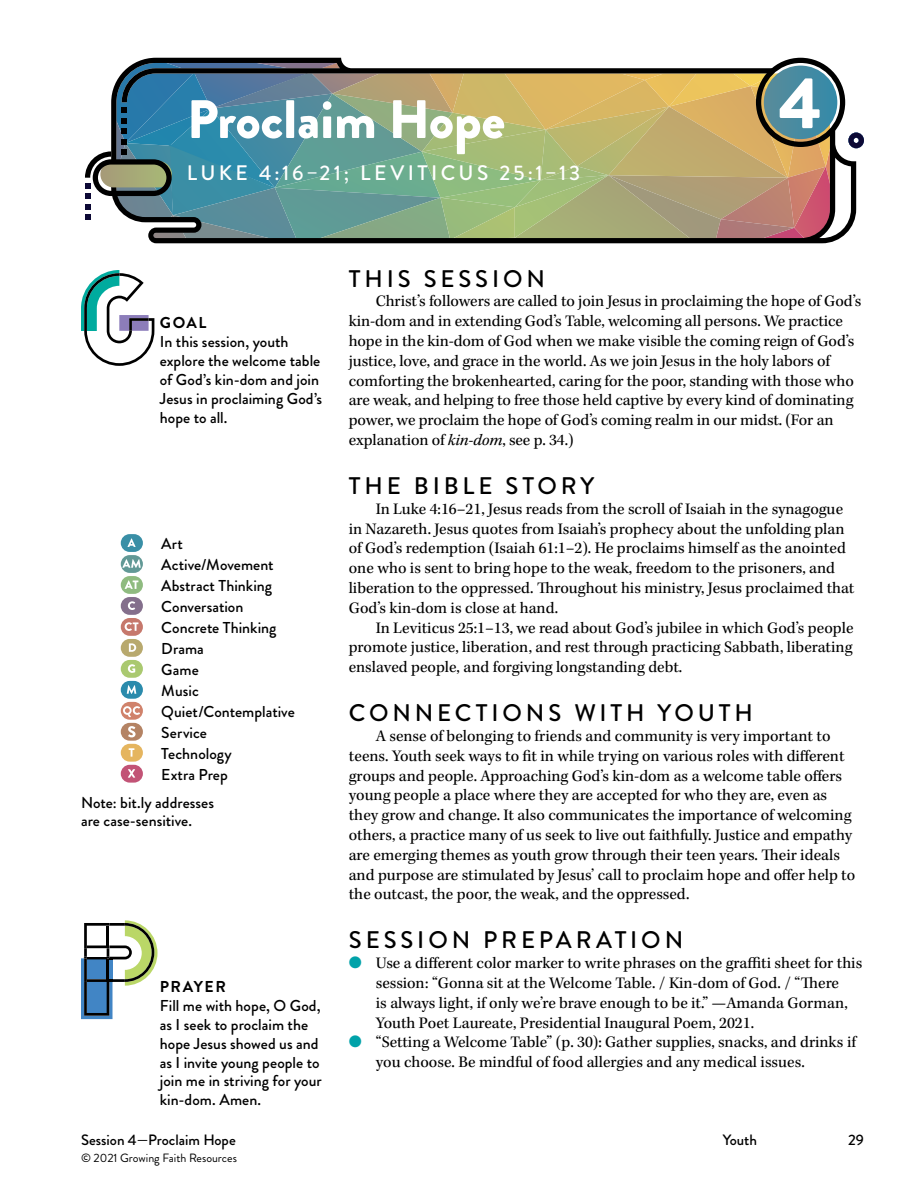
<style>
.page{position:relative;width:918px;height:1188px;background:#fff}
.page>*{position:absolute;margin:0;border:0;box-sizing:border-box;transform-origin:0 0}
.t1{font:900 72px "Brandon Grotesque";color:#fff}
.t2{font:900 54px "Brandon Grotesque";color:#fff}
.t3{font:500 24px "Brandon Grotesque";letter-spacing:.16em;color:#000}
.t4{font:500 21px "Brandon Grotesque";letter-spacing:.16em;color:#fff}
.t5{font:16.5px/19.8px "Kepler Std";color:#000}
.t6{font:500 15.75px/21px "Brandon Grotesque";letter-spacing:.005em;color:#000}
.t7{font:700 15.75px "Brandon Grotesque";letter-spacing:.095em;color:#000}
.t8{font:500 15px "Brandon Grotesque";color:#000}
.t9{font:12px "Brandon Grotesque";color:#000}
.s1{font-style:italic}
.s2{color:#00a2a9}
</style>
<div class="page">
<svg style="left:85px;top:58px;width:779px;height:183px;background:#8d9c85"></svg>
<svg style="left:81px;top:270px;width:73px;height:96px"></svg>
<div style="left:121px;top:534px;width:22px;height:18px;background:#398fa6;border-radius:9px"></div>
<svg style="left:127px;top:538px;width:9px;height:9px"></svg>
<div style="left:121px;top:555px;width:22px;height:18px;background:#629996;border-radius:9px"></div>
<svg style="left:122px;top:559px;width:19px;height:9px"></svg>
<div style="left:121px;top:576px;width:22px;height:18px;background:#8fbb80;border-radius:9px"></div>
<svg style="left:125px;top:580px;width:13px;height:9px"></svg>
<div style="left:121px;top:597px;width:22px;height:18px;background:#846f8c;border-radius:9px"></div>
<svg style="left:128px;top:601px;width:7px;height:9px"></svg>
<div style="left:121px;top:618px;width:22px;height:18px;background:#c6786c;border-radius:9px"></div>
<svg style="left:125px;top:622px;width:13px;height:9px"></svg>
<div style="left:121px;top:639px;width:22px;height:18px;background:#b8a96e;border-radius:9px"></div>
<svg style="left:129px;top:643px;width:7px;height:9px"></svg>
<div style="left:121px;top:660px;width:22px;height:18px;background:#aac970;border-radius:9px"></div>
<svg style="left:128px;top:664px;width:7px;height:9px"></svg>
<div style="left:121px;top:681px;width:22px;height:18px;background:#2b8bac;border-radius:9px"></div>
<svg style="left:127px;top:685px;width:9px;height:9px"></svg>
<div style="left:121px;top:702px;width:22px;height:18px;background:#d0826b;border-radius:9px"></div>
<svg style="left:123px;top:706px;width:17px;height:11px"></svg>
<div style="left:121px;top:723px;width:22px;height:18px;background:#b48364;border-radius:9px"></div>
<svg style="left:128px;top:726px;width:8px;height:11px"></svg>
<div style="left:121px;top:744px;width:22px;height:18px;background:#e5b55f;border-radius:9px"></div>
<svg style="left:129px;top:748px;width:5px;height:9px"></svg>
<div style="left:121px;top:765px;width:22px;height:18px;background:#c25376;border-radius:9px"></div>
<svg style="left:128px;top:769px;width:7px;height:9px"></svg>
<svg style="left:81px;top:920px;width:76px;height:99px"></svg>
<h2 class="t2" style="left:187px;top:81px;width:320px">Proclaim Hope</h2>
<p class="t4" style="left:187px;top:158px;width:395px">LUKE 4:16–21; LEVITICUS 25:1–13</p>
<h1 class="t1" style="left:779px;top:52px;width:45px">4</h1>
<p class="t7" style="left:160px;top:312px;width:48px">GOAL</p>
<p class="t6" style="left:160px;top:333px;width:164px;line-height:18.9px">In this session, youth explore the welcome table of God’s kin-dom and join<br>Jesus in proclaiming God’s hope to all.</p>
<p class="t6" style="left:161px;top:533px;width:135px">Art<br>Active/Movement<br>Abstract Thinking<br>Conversation<br>Concrete Thinking<br>Drama<br>Game<br>Music<br>Quiet/Contemplative<br>Service<br>Technology<br>Extra Prep</p>
<p class="t6" style="left:81px;top:793px;width:135px;line-height:18.9px">Note: bit.ly addresses are case-sensitive.</p>
<p class="t7" style="left:160px;top:975px;width:67px">PRAYER</p>
<p class="t6" style="left:160px;top:996px;width:164px;line-height:18.9px">Fill me with hope, O God, as I seek to proclaim the hope Jesus showed us and as I invite young people to join me in striving for your kin-dom. Amen.</p>
<h3 class="t3" style="left:349px;top:262px;width:198px">THIS SESSION</h3>
<p class="t5" style="left:349px;top:292px;width:514px;text-indent:27px">Christ’s followers are called to join Jesus in proclaiming the hope of God’s kin-dom and in extending God’s Table, welcoming all persons. We practice hope in the kin-dom of God when we make visible the coming reign of God’s justice, love, and grace in the world. As we join Jesus in the holy labors of comforting the brokenhearted, caring for the poor, standing with those who are weak, and helping to free those held captive by every kind of dominating power, we proclaim the hope of God’s coming realm in our midst. (For an explanation of <span class="s1">kin-dom</span>, see p. 34.)</p>
<h3 class="t3" style="left:349px;top:469px;width:247px">THE BIBLE STORY</h3>
<p class="t5" style="left:349px;top:499px;width:507px;text-indent:27px">In Luke 4:16–21, Jesus reads from the scroll of Isaiah in the synagogue in Nazareth. Jesus quotes from Isaiah’s prophecy about the unfolding plan of God’s redemption (Isaiah 61:1–2). He proclaims himself as the anointed one who is sent to bring hope to the weak, freedom to the prisoners, and liberation to the oppressed. Throughout his ministry, Jesus proclaimed that God’s kin-dom is close at hand.</p>
<p class="t5" style="left:349px;top:618px;width:506px;text-align:justify;text-indent:27px">In Leviticus 25:1–13, we read about God’s jubilee in which God’s people promote justice, liberation, and rest through practicing Sabbath, liberating enslaved people, and forgiving longstanding debt.</p>
<h3 class="t3" style="left:349px;top:696px;width:406px">CONNECTIONS WITH YOUTH</h3>
<p class="t5" style="left:349px;top:727px;width:508px;text-indent:27px">A sense of belonging to friends and community is very important to teens. Youth seek ways to fit in while trying on various roles with different groups and people. Approaching God’s kin-dom as a welcome table offers young people a place where they are accepted for who they are, even as they grow and change. It also communicates the importance of welcoming others, a practice many of us seek to live out faithfully. Justice and empathy are emerging themes as youth grow through their teen years. Their ideals and purpose are stimulated by Jesus’ call to proclaim hope and offer help to the outcast, the poor, the weak, and the oppressed.</p>
<h3 class="t3" style="left:349px;top:924px;width:336px">SESSION PREPARATION</h3>
<p class="t5" style="left:376px;top:954px;width:488px;text-indent:-27px"><span class="s2">●</span> Use a different color marker to write phrases on the graffiti sheet for this session: “Gonna sit at the Welcome Table. / Kin-dom of God. / “There<br>is always light, if only we’re brave enough to be it.” —Amanda Gorman, Youth Poet Laureate, Presidential Inaugural Poem, 2021.</p>
<p class="t5" style="left:376px;top:1033px;width:482px;text-indent:-27px"><span class="s2">●</span> “Setting a Welcome Table” (p. 30): Gather supplies, snacks, and drinks if you choose. Be mindful of food allergies and any medical issues.</p>
<p class="t8" style="left:81px;top:1129px;width:156px">Session 4—Proclaim Hope</p>
<p class="t8" style="left:723px;top:1129px;width:36px">Youth</p>
<p class="t8" style="left:848px;top:1129px;width:17px">29</p>
<p class="t9" style="left:81px;top:1150px;width:157px">© 2021 Growing Faith Resources</p>
</div>
